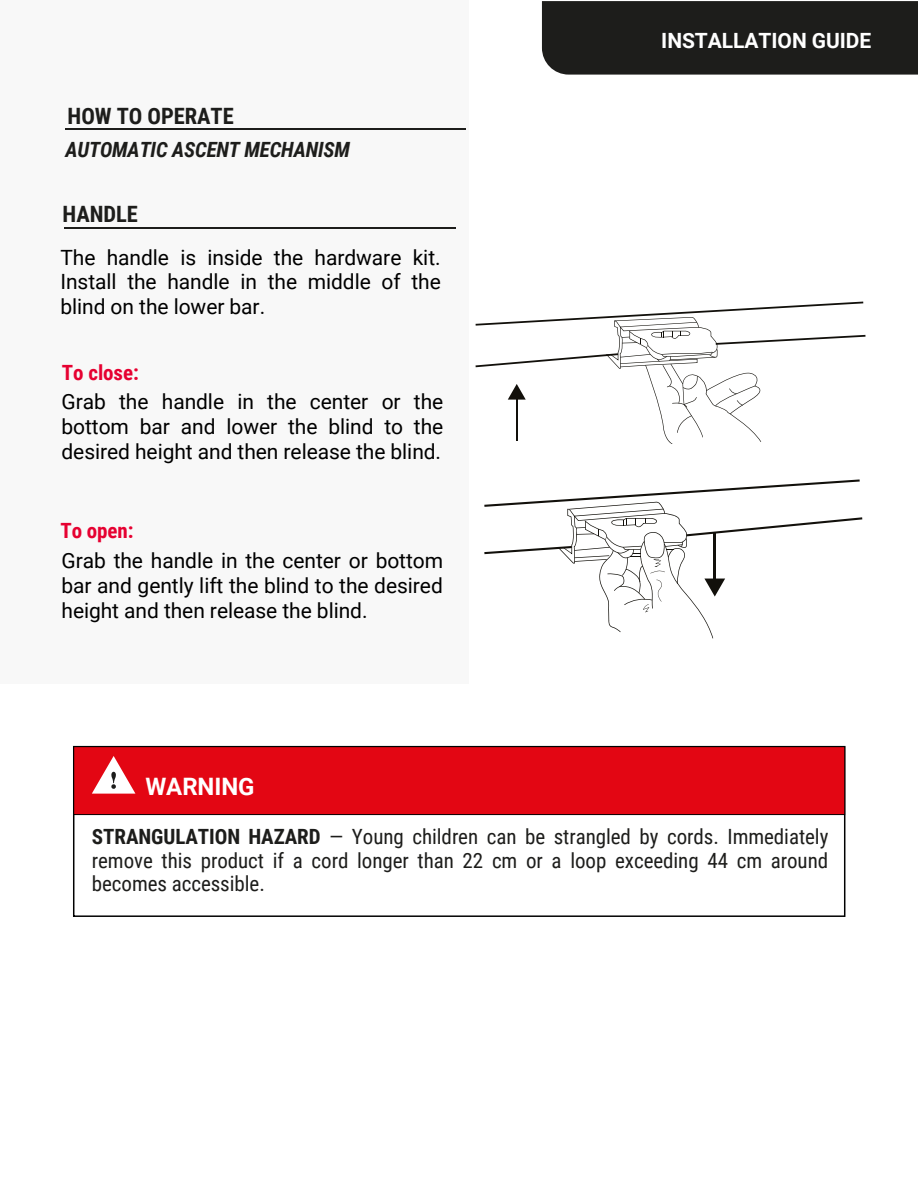
<style>
.page{position:relative;width:918px;height:1188px;background:#fff}
.page>*{position:absolute;margin:0;border:0;box-sizing:border-box;transform-origin:0 0}
.t1{font:700 24px "Roboto";letter-spacing:-.005em;color:#fff}
.t2{font:700 22.5px "Roboto Condensed";color:#1d1d1b}
.t3{font:21px/24.8px "Roboto";color:#000;text-align:justify}
.t4{font:21px/23.7px "Roboto Condensed";letter-spacing:-.005em;color:#1d1d1b;text-align:justify}
.t5{font:italic 700 21px "Roboto Condensed";letter-spacing:-.01em;color:#1d1d1b}
.t6{font:700 21px "Roboto";letter-spacing:-.005em;color:#fff}
.t7{font:700 21px "Roboto Condensed";letter-spacing:-.005em;color:#e60131}
.s1{font-weight:700}
</style>
<div class="page">
<div style="left:0;top:0;width:468px;height:684px;background:#f8f8f8"></div>
<hr style="left:66px;top:128px;width:400px;height:2px;background:#1d1d1b">
<hr style="left:64px;top:227px;width:392px;height:2px;background:#1d1d1b">
<svg style="left:484px;top:479px;width:378px;height:159px"></svg>
<svg style="left:476px;top:302px;width:390px;height:142px"></svg>
<div style="left:542px;top:1px;width:376px;height:74px;background:#1d1d1b"></div>
<svg style="left:73px;top:815px;width:772px;height:102px"></svg>
<div style="left:73px;top:746px;width:772px;height:69px;background:#e30613"></div>
<svg style="left:92px;top:756px;width:43px;height:38px"></svg>
<p class="t2" style="left:68px;top:103px;width:168px">HOW TO OPERATE</p>
<p class="t5" style="left:65px;top:138px;width:286px">AUTOMATIC ASCENT MECHANISM</p>
<p class="t2" style="left:63px;top:201px;width:77px">HANDLE</p>
<p class="t3" style="left:60px;top:245px;width:382px">The handle is inside the hardware kit.<br>Install the handle in the middle of the blind on the lower bar.</p>
<p class="t7" style="left:62px;top:360px;width:78px">To close:</p>
<p class="t3" style="left:62px;top:390px;width:383px">Grab the handle in the center or the bottom bar and lower the blind to the desired height and then release the blind.</p>
<p class="t7" style="left:60px;top:519px;width:75px">To open:</p>
<p class="t3" style="left:62px;top:549px;width:383px">Grab the handle in the center or bottom bar and gently lift the blind to the desired height and then release the blind.</p>
<p class="t1" style="left:145px;top:772px;width:111px">WARNING</p>
<p class="t6" style="left:661px;top:28px;width:212px">INSTALLATION GUIDE</p>
<p class="t4" style="left:92px;top:825px;width:738px"><span class="s1">STRANGULATION HAZARD</span> — Young children can be strangled by cords. Immediately remove this product if a cord longer than 22 cm or a loop exceeding 44 cm around becomes accessible.</p>
</div>
